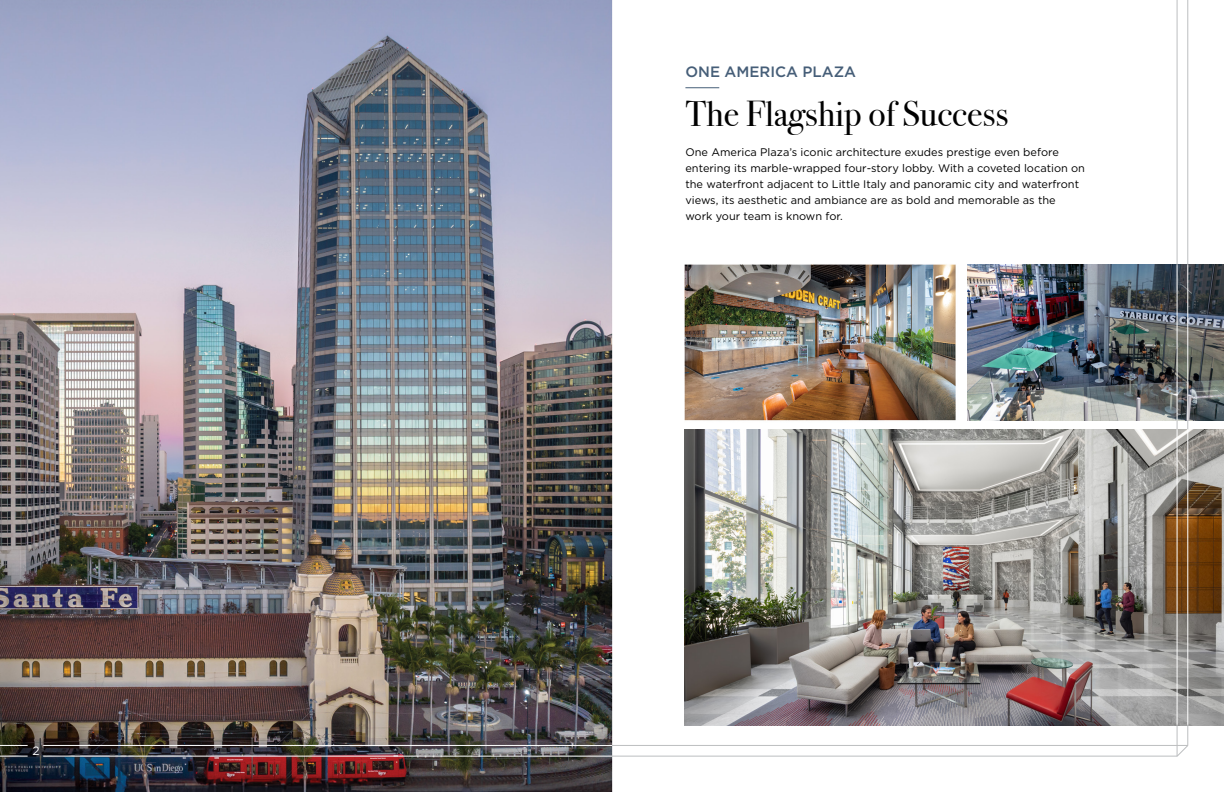
<style>
.page{position:relative;width:1224px;height:792px;background:#fff}
.page>*{position:absolute;margin:0;border:0;box-sizing:border-box;transform-origin:0 0}
.t1{font:36px "Bodoni Svty Two ITCTT";color:#000}
.t2{font:500 15px "Gotham";color:#465e78}
.t3{font:12px "Gotham";color:#fff}
.t4{font:11px/16px "Gotham";color:#000}
</style>
<div class="page">
<img style="left:0;top:0;width:1224px;height:792px">
<hr style="left:685px;top:88px;width:34px;height:1px;background:#465e78">
<img style="left:967px;top:265px;width:257px;height:155px">
<img style="left:685px;top:429px;width:539px;height:297px">
<hr style="left:43px;top:745px;width:569px;height:1px;background:#fff">
<hr style="left:43px;top:756px;width:569px;height:1px;background:#fff">
<svg style="left:0;top:756px;width:28px;height:1px"></svg>
<svg style="left:0;top:745px;width:28px;height:1px"></svg>
<hr style="left:612px;top:756px;width:565px;height:1px;background:#bcbec0">
<hr style="left:612px;top:745px;width:576px;height:1px;background:#bcbec0">
<hr style="left:1177px;top:0;width:1px;height:265px;background:#bcbec0">
<hr style="left:1188px;top:0;width:1px;height:265px;background:#bcbec0">
<hr style="left:1177px;top:265px;width:1px;height:155px;background:#fff">
<hr style="left:1188px;top:265px;width:1px;height:155px;background:#fff">
<hr style="left:1177px;top:429px;width:1px;height:296px;background:#fff">
<hr style="left:1188px;top:429px;width:1px;height:296px;background:#fff">
<svg style="left:1176px;top:725px;width:13px;height:32px"></svg>
<p class="t3" style="left:32px;top:743px;width:9px">2</p>
<h2 class="t2" style="left:685px;top:62px;width:172px">ONE AMERICA PLAZA</h2>
<h1 class="t1" style="left:685px;top:85px;width:325px">The Flagship of Success</h1>
<p class="t4" style="left:685px;top:144px;width:401px">One America Plaza’s iconic architecture exudes prestige even before entering its marble-wrapped four-story lobby. With a coveted location on the waterfront adjacent to Little Italy and panoramic city and waterfront views, its aesthetic and ambiance are as bold and memorable as the work your team is known for.</p>
</div>
